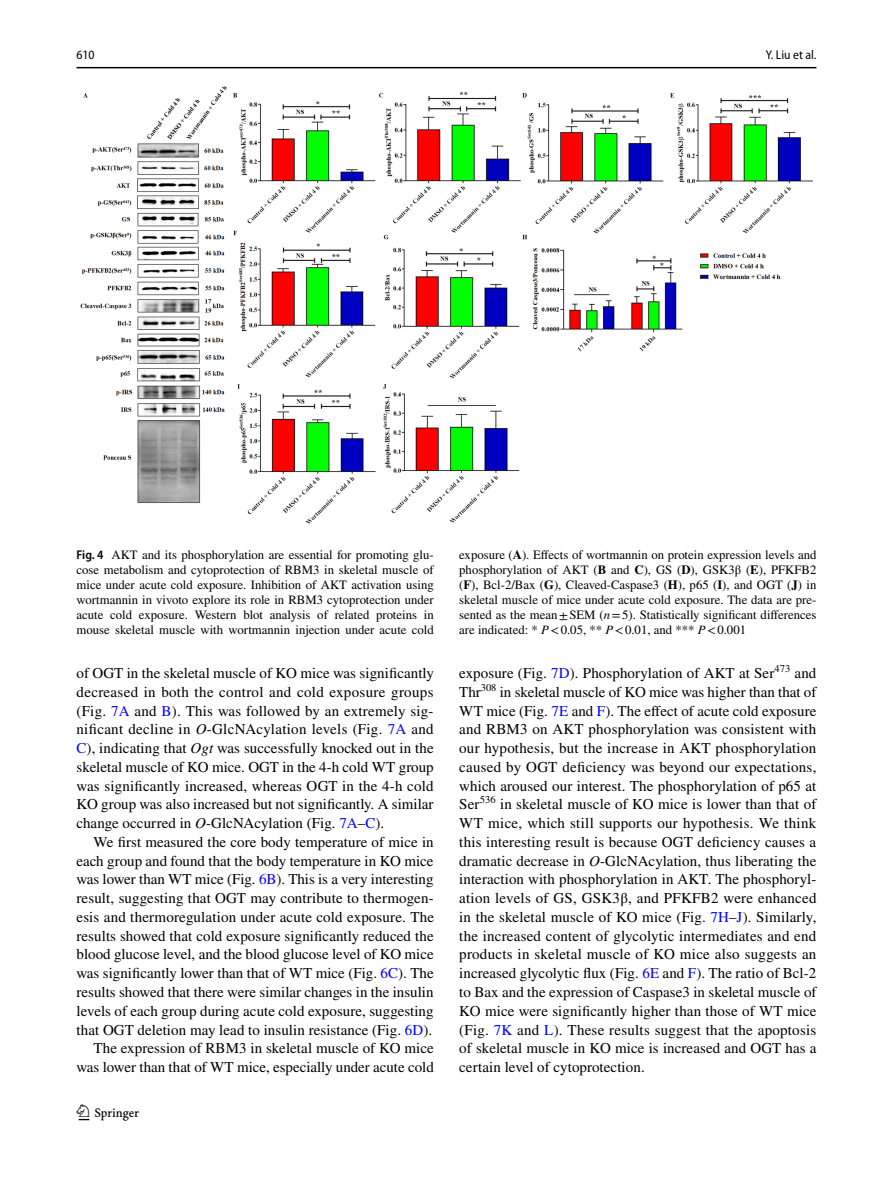
<style>
.page{position:relative;width:893px;height:1187px;background:#fff}
.page>*{position:absolute;margin:0;border:0;box-sizing:border-box;transform-origin:0 0}
.t1{font:22.5px "Springnew Regular 2";color:#000}
.t2{font:15px/18.8px "STIX";letter-spacing:.005em;color:#000;text-align:justify}
.t3{font:12.75px/15px "STIX";color:#000;text-align:justify}
.t4{font:semi-condensed 12.75px "Myriad Pro";color:#000}
.s1{font-family:"Myriad Pro";font-weight:600;font-stretch:semi-condensed}
.s2{font-weight:700}
.s3{font-style:italic}
.s4{color:#00f}
</style>
<div class="page">
<hr style="left:77px;top:67px;width:739px;height:1px;background:#000">
<img style="left:81px;top:87px;width:731px;height:437px">
<p class="t4" style="left:77px;top:48px;width:20px">610</p>
<p class="t4" style="left:766px;top:48px;width:52px">Y. Liu et al.</p>
<p class="t3" style="left:77px;top:548px;width:359px"><span class="s1">Fig. 4</span> AKT and its phosphorylation are essential for promoting glu&shy;cose metabolism and cytoprotection of RBM3 in skeletal muscle of mice under acute cold exposure. Inhibition of AKT activation using wortmannin in vivoto explore its role in RBM3 cytoprotection under acute cold exposure. Western blot analysis of related proteins in mouse skeletal muscle with wortmannin injection under acute cold</p>
<p class="t3" style="left:459px;top:548px;width:359px">exposure (<span class="s2">A</span>). Effects of wortmannin on protein expression levels and phosphorylation of AKT (<span class="s2">B</span> and <span class="s2">C</span>), GS (<span class="s2">D</span>), GSK3β (<span class="s2">E</span>), PFKFB2 (<span class="s2">F</span>), Bcl-2/Bax (<span class="s2">G</span>), Cleaved-Caspase3 (<span class="s2">H</span>), p65 (<span class="s2">I</span>), and OGT (<span class="s2">J</span>) in skeletal muscle of mice under acute cold exposure. The data are pre&shy;sented as the mean±SEM (<span class="s3">n</span>=5). Statistically significant differences are indicated: * <span class="s3">P</span>&lt;0.05, ** <span class="s3">P</span>&lt;0.01, and *** <span class="s3">P</span>&lt;0.001</p>
<p class="t2" style="left:77px;top:664px;width:359px">of OGT in the skeletal muscle of KO mice was significantly decreased in both the control and cold exposure groups (Fig. <span class="s4">7A</span> and <span class="s4">B</span>). This was followed by an extremely sig&shy;nificant decline in <span class="s3">O</span>-GlcNAcylation levels (Fig. <span class="s4">7A</span> and <span class="s4">C</span>), indicating that <span class="s3">Ogt</span> was successfully knocked out in the skeletal muscle of KO mice. OGT in the 4-h cold WT group was significantly increased, whereas OGT in the 4-h cold KO group was also increased but not significantly. A similar change occurred in <span class="s3">O</span>-GlcNAcylation (Fig. <span class="s4">7A</span>–<span class="s4">C</span>).</p>
<p class="t2" style="left:77px;top:833px;width:359px;text-align:right">We first measured the core body temperature of mice in each group and found that the body temperature in KO mice was lower than WT mice (Fig. <span class="s4">6B</span>). This is a very interesting result, suggesting that OGT may contribute to thermogen&shy;esis and thermoregulation under acute cold exposure. The results showed that cold exposure significantly reduced the blood glucose level, and the blood glucose level of KO mice was significantly lower than that of WT mice (Fig. <span class="s4">6C</span>). The results showed that there were similar changes in the insulin levels of each group during acute cold exposure, suggesting that OGT deletion may lead to insulin resistance (Fig. <span class="s4">6D</span>).<br>The expression of RBM3 in skeletal muscle of KO mice was lower than that of WT mice, especially under acute cold</p>
<h1 class="t1" style="left:79px;top:1104px;width:62px">1 3</h1>
<p class="t2" style="left:459px;top:664px;width:359px">exposure (Fig. <span class="s4">7D</span>). Phosphorylation of AKT at Ser<sup>473</sup> and Thr<sup>308</sup> in skeletal muscle of KO mice was higher than that of WT mice (Fig. <span class="s4">7E</span> and <span class="s4">F</span>). The effect of acute cold exposure and RBM3 on AKT phosphorylation was consistent with our hypothesis, but the increase in AKT phosphorylation caused by OGT deficiency was beyond our expectations, which aroused our interest. The phosphorylation of p65 at Ser<sup>536</sup> in skeletal muscle of KO mice is lower than that of WT mice, which still supports our hypothesis. We think this interesting result is because OGT deficiency causes a dramatic decrease in <span class="s3">O</span>-GlcNAcylation, thus liberating the interaction with phosphorylation in AKT. The phosphoryl&shy;ation levels of GS, GSK3β, and PFKFB2 were enhanced in the skeletal muscle of KO mice (Fig. <span class="s4">7H</span>–<span class="s4">J</span>). Similarly, the increased content of glycolytic intermediates and end products in skeletal muscle of KO mice also suggests an increased glycolytic flux (Fig. <span class="s4">6E</span> and <span class="s4">F</span>). The ratio of Bcl-2 to Bax and the expression of Caspase3 in skeletal muscle of KO mice were significantly higher than those of WT mice (Fig. <span class="s4">7K</span> and <span class="s4">L</span>). These results suggest that the apoptosis of skeletal muscle in KO mice is increased and OGT has a certain level of cytoprotection.</p>
</div>
